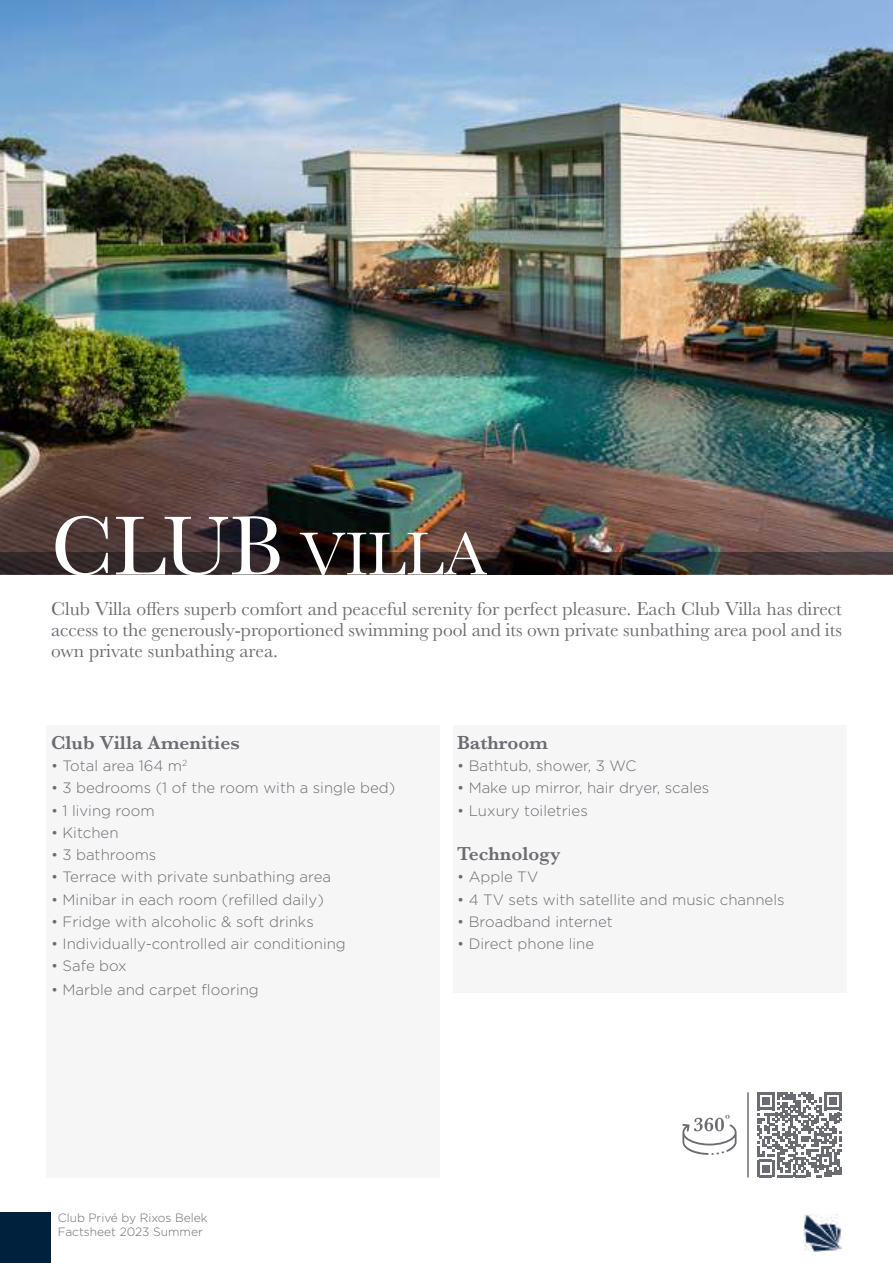
<style>
.page{position:relative;width:893px;height:1263px;background:#fff}
.page>*{position:absolute;margin:0;border:0;box-sizing:border-box;transform-origin:0 0}
.t1{font:63px "Baskerville";color:#fff}
.t2{font:19.5px/21px "Baskerville";color:#6a6c71;text-align:justify}
.t3{font:600 19.5px "Baskerville";color:#6a6c71}
.t4{font:300 15px "Gotham";color:#6a6c71}
.t5{font:300 12px/14.4px "Gotham";color:#6a6c71}
.s1{font-size:87px}
</style>
<div class="page">
<div style="left:0;top:1212px;width:51px;height:51px;background:#00213d"></div>
<img style="left:804px;top:1214px;width:37px;height:37px">
<div style="left:47px;top:725px;width:393px;height:453px;background:#f7f6f7"></div>
<div style="left:453px;top:725px;width:393px;height:268px;background:#f7f6f7"></div>
<img style="left:0;top:0;width:893px;height:553px">
<svg style="left:0;top:553px;width:893px;height:21px;background:#2f2525"></svg>
<svg style="left:682px;top:1115px;width:55px;height:40px"></svg>
<hr style="left:747px;top:1092px;width:2px;height:85px;background:#6a6c71">
<svg style="left:757px;top:1092px;width:85px;height:85px"></svg>
<h1 class="t1" style="left:51px;top:514px;width:437px"><span class="s1">CLUB</span> VILLA</h1>
<h2 class="t2" style="left:51px;top:598px;width:792px">Club Villa offers superb comfort and peaceful serenity for perfect pleasure. Each Club Villa has direct access to the generously-proportioned swimming pool and its own private sunbathing area pool and its own private sunbathing area.</h2>
<h2 class="t3" style="left:51px;top:729px;width:190px">Club Villa Amenities</h2>
<p class="t4" style="left:51px;top:756px;width:138px">• Total area 164 m<sup>2</sup></p>
<p class="t4" style="left:51px;top:779px;width:346px">• 3 bedrooms (1 of the room with a single bed)</p>
<p class="t4" style="left:51px;top:801px;width:105px">• 1 living room</p>
<p class="t4" style="left:51px;top:823px;width:69px">• Kitchen</p>
<p class="t4" style="left:51px;top:845px;width:107px">• 3 bathrooms</p>
<p class="t4" style="left:51px;top:868px;width:282px">• Terrace with private sunbathing area</p>
<p class="t4" style="left:51px;top:890px;width:274px">• Minibar in each room (refilled daily)</p>
<p class="t4" style="left:51px;top:912px;width:264px">• Fridge with alcoholic &amp; soft drinks</p>
<p class="t4" style="left:51px;top:934px;width:296px">• Individually-controlled air conditioning</p>
<p class="t4" style="left:51px;top:956px;width:77px">• Safe box</p>
<p class="t4" style="left:51px;top:980px;width:209px">• Marble and carpet flooring</p>
<h2 class="t3" style="left:457px;top:729px;width:92px">Bathroom</h2>
<p class="t4" style="left:457px;top:756px;width:181px">• Bathtub, shower, 3 WC</p>
<p class="t4" style="left:457px;top:779px;width:254px">• Make up mirror, hair dryer, scales</p>
<p class="t4" style="left:457px;top:801px;width:132px">• Luxury toiletries</p>
<h2 class="t3" style="left:457px;top:840px;width:105px">Technology</h2>
<p class="t4" style="left:457px;top:868px;width:83px">• Apple TV</p>
<p class="t4" style="left:457px;top:890px;width:329px">• 4 TV sets with satellite and music channels</p>
<p class="t4" style="left:457px;top:912px;width:157px">• Broadband internet</p>
<p class="t4" style="left:457px;top:934px;width:139px">• Direct phone line</p>
<p class="t5" style="left:58px;top:1210px;width:151px">Club Privé by Rixos Belek<br>Factsheet 2023 Summer</p>
</div>
